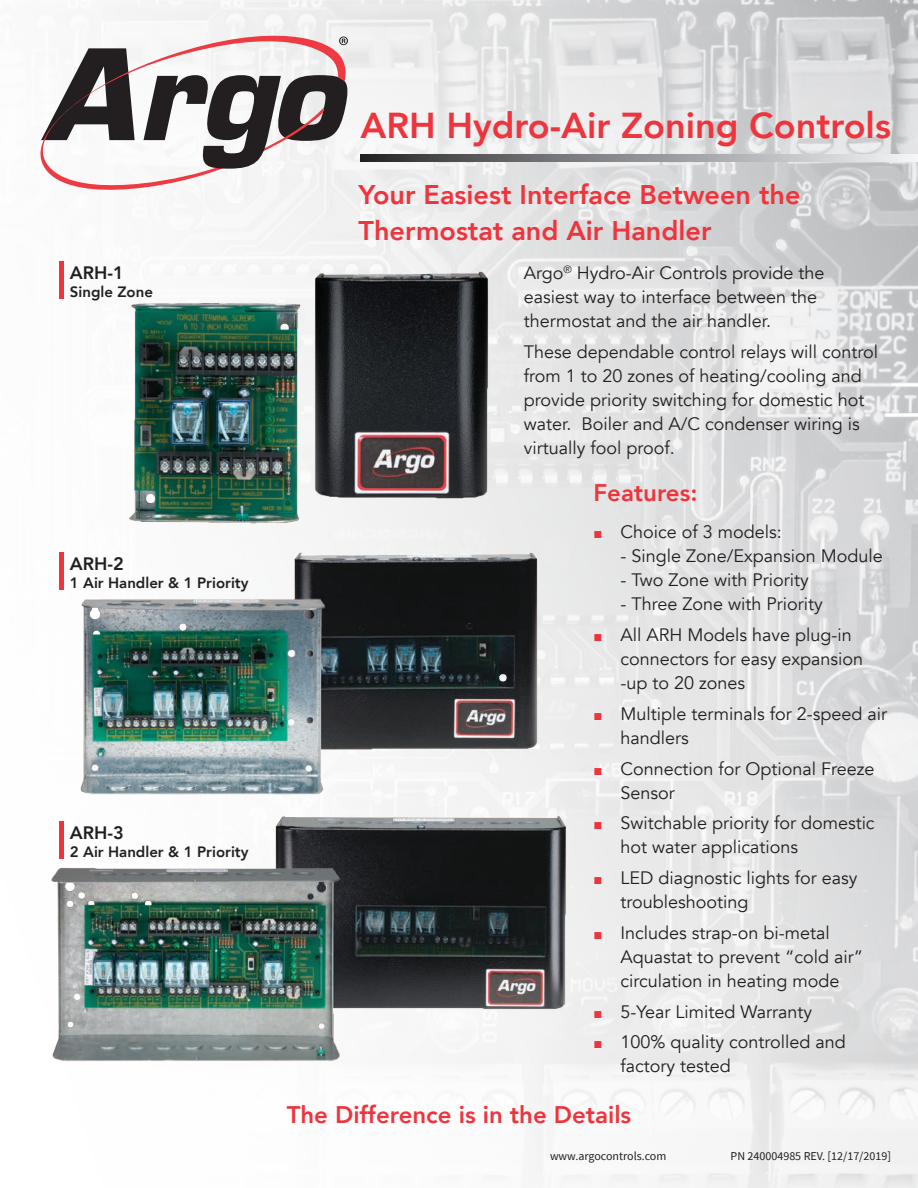
<style>
.page{position:relative;width:918px;height:1188px;background:#fff}
.page>*{position:absolute;margin:0;border:0;box-sizing:border-box;transform-origin:0 0}
.t1{font:800 36px "Avenir";color:#ee343d}
.t2{font:800 27px "Avenir";color:#ee343d}
.t3{font:800 24px "Avenir";color:#ee343d}
.t4{font:18px/24px "Avenir";color:#231f20}
.t5{font:800 18px "Avenir";color:#231f20}
.t6{font:800 15px "Avenir";color:#231f20}
.t7{font:12px "Source Sans Pro";color:#231f20}
.s1{font-family:"Arial";font-size:15px;color:#ee343d}
</style>
<div class="page">
<img style="left:107px;top:0;width:811px;height:1188px">
<img style="left:51px;top:261px;width:548px;height:851px">
<svg style="left:40px;top:27px;width:306px;height:168px;fill:#f6f6f7"></svg>
<svg style="left:144px;top:75px;width:207px;height:94px"></svg>
<svg style="left:339px;top:36px;width:9px;height:9px"></svg>
<svg style="left:360px;top:155px;width:558px;height:7px;background:#8f9093"></svg>
<div style="left:59px;top:261px;width:5px;height:38px;background:#ee343d"></div>
<div style="left:59px;top:552px;width:5px;height:38px;background:#ee343d"></div>
<div style="left:59px;top:821px;width:5px;height:38px;background:#ee343d"></div>
<p class="t5" style="left:70px;top:259px;width:56px">ARH-1</p>
<p class="t6" style="left:70px;top:280px;width:85px">Single Zone</p>
<p class="t5" style="left:70px;top:550px;width:56px">ARH-2</p>
<p class="t6" style="left:70px;top:571px;width:180px">1 Air Handler &amp; 1 Priority</p>
<p class="t5" style="left:70px;top:819px;width:56px">ARH-3</p>
<p class="t6" style="left:70px;top:840px;width:180px">2 Air Handler &amp; 1 Priority</p>
<p class="t1" style="left:360px;top:98px;width:532px">ARH Hydro-Air Zoning Controls</p>
<p class="t2" style="left:359px;top:173px;width:443px">Your Easiest Interface Between the</p>
<p class="t2" style="left:359px;top:209px;width:354px">Thermostat and Air Handler</p>
<p class="t4" style="left:524px;top:261px;width:302px">Argo<sup>®</sup> Hydro-Air Controls provide the easiest way to interface between the thermostat and the air handler.</p>
<p class="t4" style="left:524px;top:340px;width:356px">These dependable control relays will control from 1 to 20 zones of heating/cooling and provide priority switching for domestic hot water. Boiler and A/C condenser wiring is virtually fool proof.</p>
<p class="t3" style="left:593px;top:474px;width:105px">Features:</p>
<p class="t4" style="left:593px;top:521px;width:190px"><span class="s1">■</span> Choice of 3 models:</p>
<p class="t4" style="left:620px;top:545px;width:264px">- Single Zone/Expansion Module</p>
<p class="t4" style="left:620px;top:569px;width:190px">- Two Zone with Priority</p>
<p class="t4" style="left:620px;top:593px;width:204px">- Three Zone with Priority</p>
<p class="t4" style="left:620px;top:623px;width:244px;text-indent:-27px"><span class="s1">■</span> All ARH Models have plug-in connectors for easy expansion -up to 20 zones</p>
<p class="t4" style="left:620px;top:702px;width:268px;text-indent:-27px"><span class="s1">■</span> Multiple terminals for 2-speed air handlers</p>
<p class="t4" style="left:620px;top:757px;width:256px;text-indent:-27px"><span class="s1">■</span> Connection for Optional Freeze<br>Sensor</p>
<p class="t4" style="left:620px;top:812px;width:256px;text-indent:-27px"><span class="s1">■</span> Switchable priority for domestic hot water applications</p>
<p class="t4" style="left:620px;top:866px;width:238px;text-indent:-27px"><span class="s1">■</span> LED diagnostic lights for easy troubleshooting</p>
<p class="t4" style="left:620px;top:921px;width:244px;text-indent:-27px"><span class="s1">■</span> Includes strap-on bi-metal<br>Aquastat to prevent “cold air” circulation in heating mode</p>
<p class="t4" style="left:593px;top:1000px;width:220px"><span class="s1">■</span> 5-Year Limited Warranty</p>
<p class="t4" style="left:620px;top:1031px;width:227px;text-indent:-27px"><span class="s1">■</span> 100% quality controlled and factory tested</p>
<p class="t3" style="left:287px;top:1096px;width:346px">The Difference is in the Details</p>
<p class="t7" style="left:550px;top:1148px;width:118px">www.argocontrols.com</p>
<p class="t7" style="left:731px;top:1148px;width:162px">PN 240004985 REV. [12/17/2019]</p>
</div>
